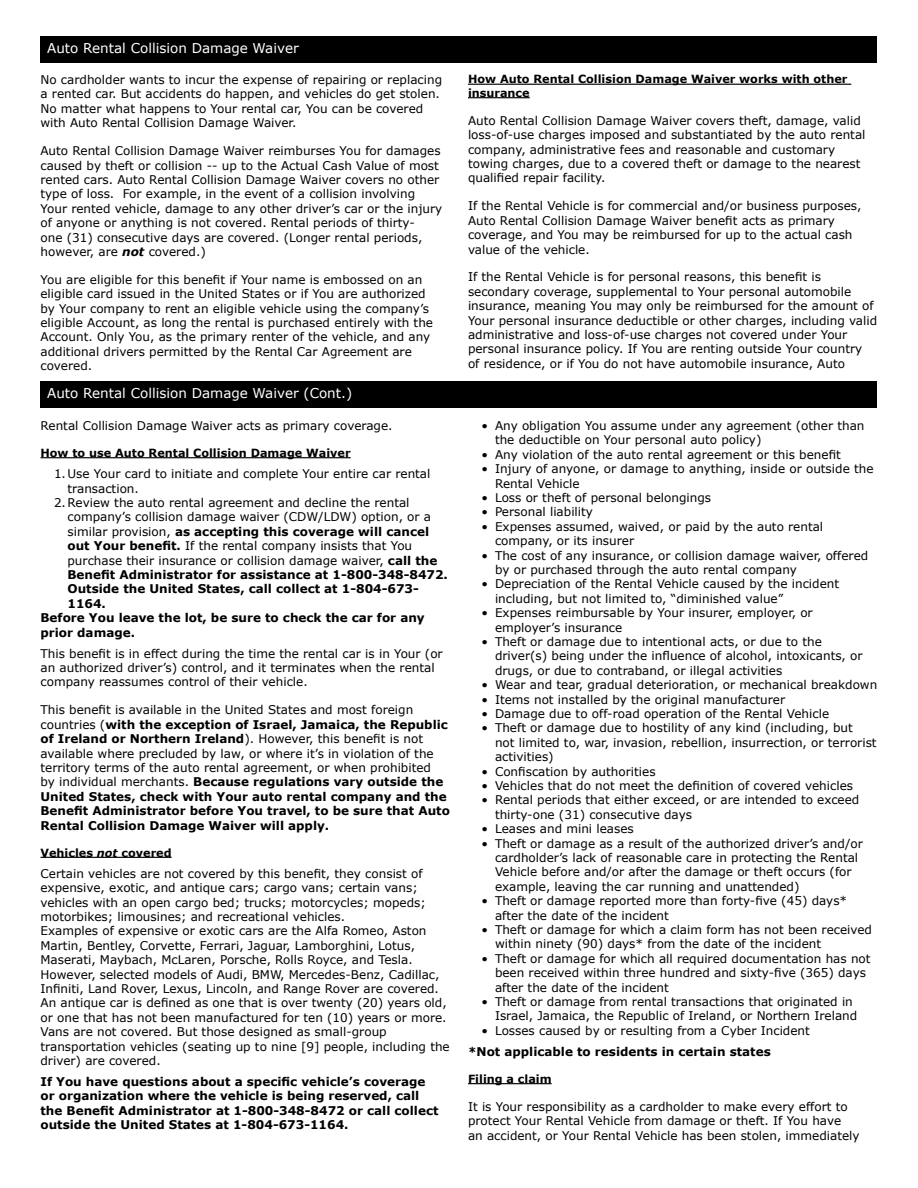
<style>
.page{position:relative;width:918px;height:1188px;background:#fff}
.page>*{position:absolute;margin:0;border:0;box-sizing:border-box;transform-origin:0 0}
.t1{font:13.5px "Verdana";color:#fff}
.t2{font:12px/14.4px "Verdana";color:#000}
.t3{font:700 12px/14.4px "Verdana";color:#000}
.t4{font:700 11.25px/13.5px "Verdana";color:#000}
.s1{font-weight:700;font-style:italic}
.s2{font-weight:400}
.s3{font-weight:700}
.s4{font-style:italic}
</style>
<div class="page">
<hr style="left:40px;top:457px;width:311px;height:1px;background:#000">
<hr style="left:40px;top:857px;width:132px;height:1px;background:#000">
<hr style="left:468px;top:1083px;width:84px;height:1px;background:#000">
<div style="left:40px;top:381px;width:838px;height:26px;background:#000"></div>
<hr style="left:468px;top:84px;width:383px;height:1px;background:#000">
<hr style="left:468px;top:97px;width:62px;height:1px;background:#000">
<div style="left:40px;top:36px;width:838px;height:26px;background:#000"></div>
<p class="t1" style="left:47px;top:39px;width:253px">Auto Rental Collision Damage Waiver</p>
<p class="t2" style="left:40px;top:73px;width:403px">No cardholder wants to incur the expense of repairing or replacing a rented car. But accidents do happen, and vehicles do get stolen.<br>No matter what happens to Your rental car, You can be covered with Auto Rental Collision Damage Waiver.</p>
<p class="t2" style="left:40px;top:144px;width:403px">Auto Rental Collision Damage Waiver reimburses You for damages caused by theft or collision -- up to the Actual Cash Value of most rented cars. Auto Rental Collision Damage Waiver covers no other type of loss. For example, in the event of a collision involving Your rented vehicle, damage to any other driver’s car or the injury of anyone or anything is not covered. Rental periods of thirty-<br>one (31) consecutive days are covered. (Longer rental periods, however, are <span class="s1">not</span> covered.)</p>
<p class="t2" style="left:41px;top:272px;width:394px">You are eligible for this benefit if Your name is embossed on an eligible card issued in the United States or if You are authorized by Your company to rent an eligible vehicle using the company’s eligible Account, as long the rental is purchased entirely with the Account. Only You, as the primary renter of the vehicle, and any additional drivers permitted by the Rental Car Agreement are covered.</p>
<p class="t1" style="left:47px;top:384px;width:306px">Auto Rental Collision Damage Waiver (Cont.)</p>
<p class="t2" style="left:40px;top:419px;width:354px">Rental Collision Damage Waiver acts as primary coverage.</p>
<p class="t4" style="left:40px;top:446px;width:312px">How to use Auto Rental Collision Damage Waiver</p>
<p class="t2" style="left:54px;top:467px;width:378px">1.Use Your card to initiate and complete Your entire car rental</p>
<p class="t2" style="left:68px;top:481px;width:73px">transaction.</p>
<p class="t2" style="left:54px;top:496px;width:357px">2.Review the auto rental agreement and decline the rental</p>
<p class="t2" style="left:68px;top:510px;width:365px">company’s collision damage waiver (CDW/LDW) option, or a</p>
<p class="t3" style="left:68px;top:524px;width:363px"><span class="s2">similar provision,</span> as accepting this coverage will cancel</p>
<p class="t2" style="left:68px;top:539px;width:346px"><span class="s3">out Your benefit.</span> If the rental company insists that You</p>
<p class="t2" style="left:68px;top:553px;width:371px">purchase their insurance or collision damage waiver, <span class="s3">call the</span></p>
<p class="t3" style="left:68px;top:567px;width:382px">Benefit Administrator for assistance at 1-800-348-8472.</p>
<p class="t3" style="left:68px;top:582px;width:353px">Outside the United States, call collect at 1-804-673-</p>
<p class="t3" style="left:68px;top:596px;width:40px">1164.</p>
<p class="t3" style="left:40px;top:611px;width:386px">Before You leave the lot, be sure to check the car for any</p>
<p class="t3" style="left:40px;top:625px;width:96px">prior damage.</p>
<p class="t2" style="left:40px;top:646px;width:404px">This benefit is in effect during the time the rental car is in Your (or an authorized driver’s) control, and it terminates when the rental company reassumes control of their vehicle.</p>
<p class="t3" style="left:40px;top:703px;width:411px"><span class="s2">This benefit is available in the United States and most foreign countries (</span>with the exception of Israel, Jamaica, the Republic of Ireland or Northern Ireland<span class="s2">). However, this benefit is not available where precluded by law, or where it’s in violation of the territory terms of the auto rental agreement, or when prohibited<br>by individual merchants.</span> Because regulations vary outside the United States, check with Your auto rental company and the Benefit Administrator before You travel, to be sure that Auto Rental Collision Damage Waiver will apply.</p>
<p class="t4" style="left:40px;top:846px;width:133px">Vehicles <span class="s4">not</span> covered</p>
<p class="t2" style="left:40px;top:866px;width:411px">Certain vehicles are not covered by this benefit, they consist of expensive, exotic, and antique cars; cargo vans; certain vans; vehicles with an open cargo bed; trucks; motorcycles; mopeds; motorbikes; limousines; and recreational vehicles.<br>Examples of expensive or exotic cars are the Alfa Romeo, Aston Martin, Bentley, Corvette, Ferrari, Jaguar, Lamborghini, Lotus, Maserati, Maybach, McLaren, Porsche, Rolls Royce, and Tesla.<br>However, selected models of Audi, BMW, Mercedes-Benz, Cadillac, Infiniti, Land Rover, Lexus, Lincoln, and Range Rover are covered.<br>An antique car is defined as one that is over twenty (20) years old, or one that has not been manufactured for ten (10) years or more.<br>Vans are not covered. But those designed as small-group transportation vehicles (seating up to nine [9] people, including the driver) are covered.</p>
<p class="t3" style="left:40px;top:1075px;width:400px">If You have questions about a specific vehicle’s coverage or organization where the vehicle is being reserved, call the Benefit Administrator at 1-800-348-8472 or call collect outside the United States at 1-804-673-1164.</p>
<p class="t4" style="left:468px;top:73px;width:381px">How Auto Rental Collision Damage Waiver works with other insurance</p>
<p class="t2" style="left:468px;top:113px;width:399px">Auto Rental Collision Damage Waiver covers theft, damage, valid loss-of-use charges imposed and substantiated by the auto rental company, administrative fees and reasonable and customary towing charges, due to a covered theft or damage to the nearest qualified repair facility.</p>
<p class="t2" style="left:468px;top:199px;width:395px">If the Rental Vehicle is for commercial and/or business purposes, Auto Rental Collision Damage Waiver benefit acts as primary coverage, and You may be reimbursed for up to the actual cash value of the vehicle.</p>
<p class="t2" style="left:468px;top:270px;width:411px">If the Rental Vehicle is for personal reasons, this benefit is secondary coverage, supplemental to Your personal automobile insurance, meaning You may only be reimbursed for the amount of Your personal insurance deductible or other charges, including valid administrative and loss-of-use charges not covered under Your personal insurance policy. If You are renting outside Your country<br>of residence, or if You do not have automobile insurance, Auto</p>
<p class="t2" style="left:495px;top:419px;width:371px;text-indent:-14px">• Any obligation You assume under any agreement (other than the deductible on Your personal auto policy)</p>
<p class="t2" style="left:482px;top:447px;width:361px">• Any violation of the auto rental agreement or this benefit</p>
<p class="t2" style="left:495px;top:462px;width:380px;text-indent:-14px">• Injury of anyone, or damage to anything, inside or outside the<br>Rental Vehicle</p>
<p class="t2" style="left:482px;top:491px;width:231px">• Loss or theft of personal belongings</p>
<p class="t2" style="left:482px;top:505px;width:113px">• Personal liability</p>
<p class="t2" style="left:495px;top:519px;width:330px;text-indent:-14px">• Expenses assumed, waived, or paid by the auto rental company, or its insurer</p>
<p class="t2" style="left:495px;top:548px;width:375px;text-indent:-14px">• The cost of any insurance, or collision damage waiver, offered by or purchased through the auto rental company</p>
<p class="t2" style="left:495px;top:577px;width:346px;text-indent:-14px">• Depreciation of the Rental Vehicle caused by the incident including, but not limited to, “diminished value”</p>
<p class="t2" style="left:495px;top:606px;width:319px;text-indent:-14px">• Expenses reimbursable by Your insurer, employer, or employer’s insurance</p>
<p class="t2" style="left:495px;top:635px;width:369px;text-indent:-14px">• Theft or damage due to intentional acts, or due to the driver(s) being under the influence of alcohol, intoxicants, or drugs, or due to contraband, or illegal activities</p>
<p class="t2" style="left:482px;top:678px;width:397px">• Wear and tear, gradual deterioration, or mechanical breakdown</p>
<p class="t2" style="left:482px;top:692px;width:305px">• Items not installed by the original manufacturer</p>
<p class="t2" style="left:482px;top:707px;width:349px">• Damage due to off-road operation of the Rental Vehicle</p>
<p class="t2" style="left:495px;top:721px;width:383px;text-indent:-14px">• Theft or damage due to hostility of any kind (including, but<br>not limited to, war, invasion, rebellion, insurrection, or terrorist activities)</p>
<p class="t2" style="left:482px;top:764px;width:176px">• Confiscation by authorities</p>
<p class="t2" style="left:482px;top:779px;width:373px">• Vehicles that do not meet the definition of covered vehicles</p>
<p class="t2" style="left:495px;top:793px;width:366px;text-indent:-14px">• Rental periods that either exceed, or are intended to exceed thirty-one (31) consecutive days</p>
<p class="t2" style="left:482px;top:822px;width:154px">• Leases and mini leases</p>
<p class="t2" style="left:495px;top:836px;width:369px;text-indent:-14px">• Theft or damage as a result of the authorized driver’s and/or cardholder’s lack of reasonable care in protecting the Rental Vehicle before and/or after the damage or theft occurs (for example, leaving the car running and unattended)</p>
<p class="t2" style="left:495px;top:894px;width:354px;text-indent:-14px">• Theft or damage reported more than forty-five (45) days* after the date of the incident</p>
<p class="t2" style="left:495px;top:923px;width:379px;text-indent:-14px">• Theft or damage for which a claim form has not been received within ninety (90) days* from the date of the incident</p>
<p class="t2" style="left:495px;top:951px;width:377px;text-indent:-14px">• Theft or damage for which all required documentation has not been received within three hundred and sixty-five (365) days after the date of the incident</p>
<p class="t2" style="left:495px;top:995px;width:364px;text-indent:-14px">• Theft or damage from rental transactions that originated in<br>Israel, Jamaica, the Republic of Ireland, or Northern Ireland</p>
<p class="t2" style="left:482px;top:1023px;width:330px">• Losses caused by or resulting from a Cyber Incident</p>
<p class="t3" style="left:468px;top:1044px;width:304px">*Not applicable to residents in certain states</p>
<p class="t4" style="left:468px;top:1072px;width:85px">Filing a claim</p>
<p class="t2" style="left:468px;top:1099px;width:393px">It is Your responsibility as a cardholder to make every effort to protect Your Rental Vehicle from damage or theft. If You have<br>an accident, or Your Rental Vehicle has been stolen, immediately</p>
</div>
